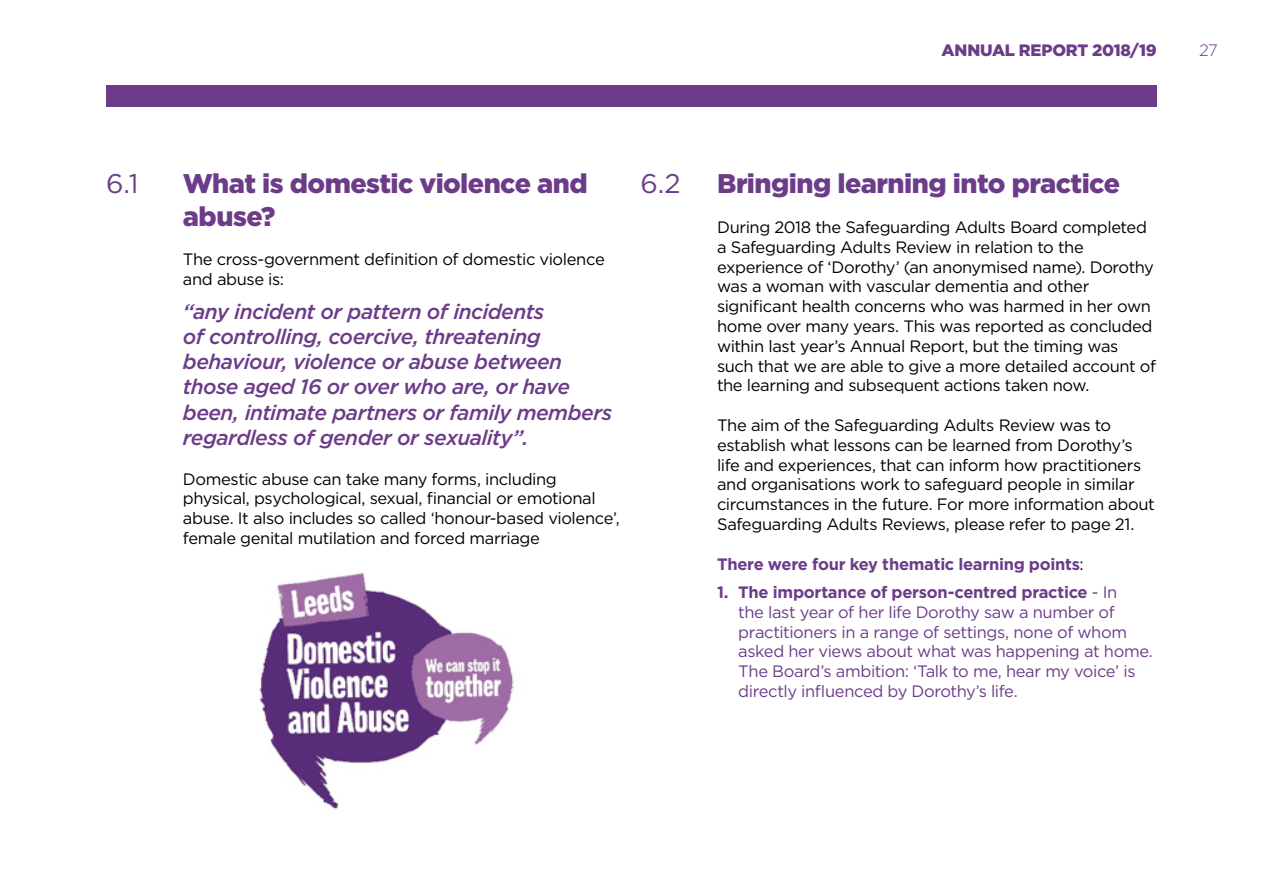
<style>
.page{position:relative;width:1263px;height:893px;background:#fff}
.page>*{position:absolute;margin:0;border:0;box-sizing:border-box;transform-origin:0 0}
.t1{font:900 27px/32.4px "Gotham";letter-spacing:-.02em;color:#6c3c89}
.t2{font:27px "Gotham";color:#6c3c89}
.t3{font:italic 500 21px/25.2px "Gotham";letter-spacing:-.025em;color:#6c3c89}
.t4{font:16.5px/19.8px "Gotham";letter-spacing:-.025em;color:#000}
.t5{font:16.5px/19.8px "Gotham";letter-spacing:-.025em;color:#6c3c89}
.t6{font:700 16.5px "Gotham";letter-spacing:-.02em;color:#6c3c89}
.t7{font:900 16.5px "Gotham";letter-spacing:-.015em;color:#6c3c89}
.t8{font:300 16.5px "Gotham";color:#6c3c89}
.s1{font-weight:400;color:#000}
.s2{font-weight:700}
</style>
<div class="page">
<div style="left:106px;top:85px;width:1051px;height:21px;background:#6c3c89"></div>
<img style="left:259px;top:572px;width:255px;height:238px">
<p class="t7" style="left:941px;top:39px;width:217px">ANNUAL REPORT 2018/19</p>
<p class="t8" style="left:1199px;top:39px;width:20px">27</p>
<h1 class="t2" style="left:106px;top:167px;width:34px">6.1</h1>
<h1 class="t1" style="left:183px;top:167px;width:407px">What is domestic violence and abuse?</h1>
<p class="t4" style="left:183px;top:249px;width:423px">The cross-government definition of domestic violence and abuse is:</p>
<p class="t3" style="left:183px;top:299px;width:431px">“any incident or pattern of incidents<br>of controlling, coercive, threatening behaviour, violence or abuse between those aged 16 or over who are, or have been, intimate partners or family members regardless of gender or sexuality”.</p>
<p class="t4" style="left:183px;top:468px;width:439px">Domestic abuse can take many forms, including physical, psychological, sexual, financial or emotional abuse. It also includes so called ‘honour-based violence’, female genital mutilation and forced marriage</p>
<h1 class="t2" style="left:640px;top:167px;width:42px">6.2</h1>
<h1 class="t1" style="left:717px;top:167px;width:404px">Bringing learning into practice</h1>
<p class="t4" style="left:717px;top:217px;width:441px">During 2018 the Safeguarding Adults Board completed a Safeguarding Adults Review in relation to the experience of ‘Dorothy’ (an anonymised name). Dorothy was a woman with vascular dementia and other significant health concerns who was harmed in her own home over many years. This was reported as concluded within last year’s Annual Report, but the timing was such that we are able to give a more detailed account of the learning and subsequent actions taken now.</p>
<p class="t4" style="left:717px;top:415px;width:439px">The aim of the Safeguarding Adults Review was to establish what lessons can be learned from Dorothy’s life and experiences, that can inform how practitioners and organisations work to safeguard people in similar circumstances in the future. For more information about Safeguarding Adults Reviews, please refer to page 21.</p>
<p class="t6" style="left:717px;top:553px;width:368px">There were four key thematic learning points<span class="s1">:</span></p>
<p class="t5" style="left:738px;top:582px;width:416px;text-indent:-21px"><span class="s2">1. The importance of person-centred practice</span> - In<br>the last year of her life Dorothy saw a number of practitioners in a range of settings, none of whom asked her views about what was happening at home.<br>The Board’s ambition: ‘Talk to me, hear my voice’ is directly influenced by Dorothy’s life.</p>
</div>
